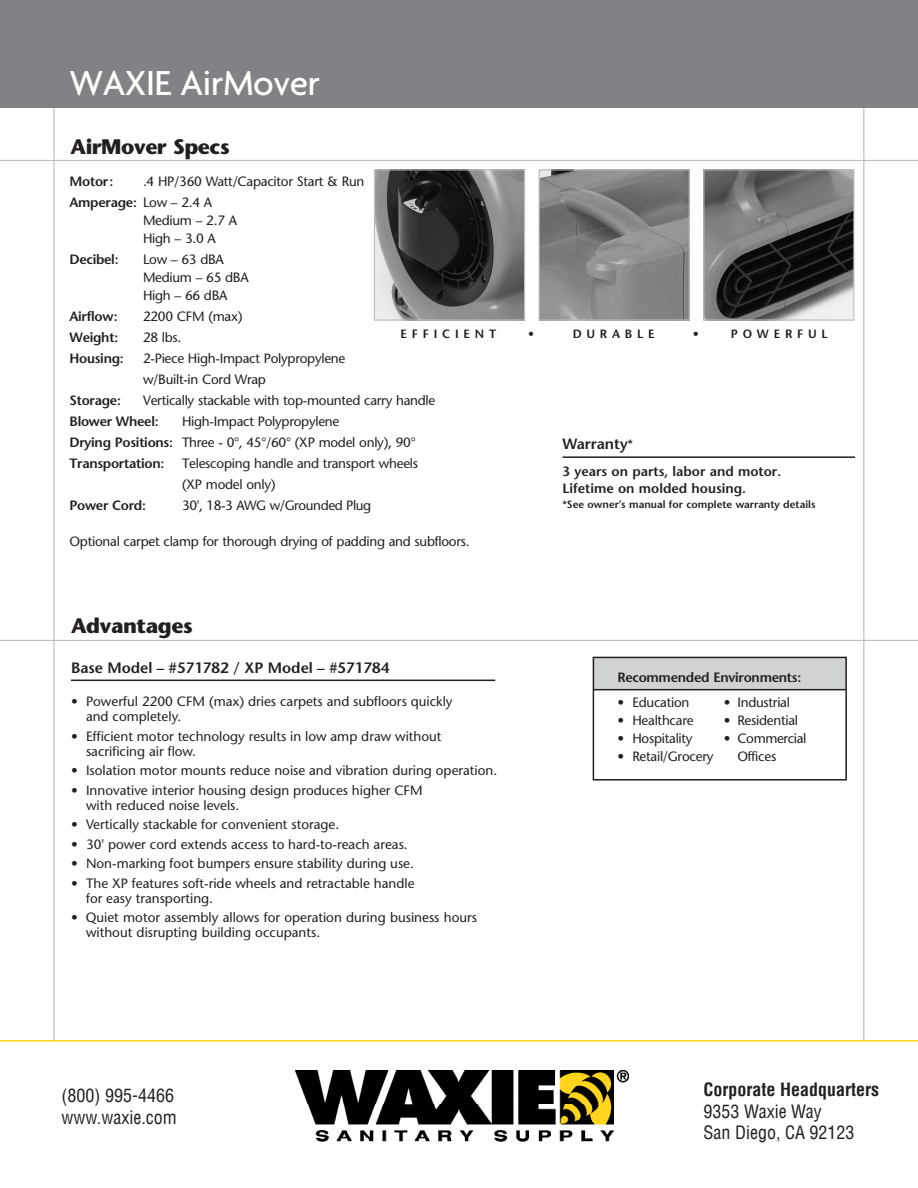
<style>
.page{position:relative;width:918px;height:1188px;background:#fff}
.page>*{position:absolute;margin:0;border:0;box-sizing:border-box;transform-origin:0 0}
.t1{font:500 37.5px "Agenda";letter-spacing:-.02em;color:#fff}
.t2{font:700 21px "Stone Sans";letter-spacing:-.02em;color:#231f20}
.t3{font:condensed 18px "Helvetica LT";color:#231f20}
.t4{font:700 condensed 18px "Helvetica LT";color:#231f20}
.Specs_Text{font:600 15px "Stone Sans";color:#231f20}
.Specs_Text-2{font:13.5px/15px "Stone Sans";color:#231f20}
.Specs_Text-3{font:13.5px/21px "Stone Sans";letter-spacing:-.02em;color:#231f20}
.Specs_Text-4{font:600 13.5px "Stone Sans";letter-spacing:-.02em;color:#231f20}
.Specs_Text-5{font:600 13.5px "Stone Sans";color:#231f20}
.Specs_Text-6{font:13.5px "Stone Sans";letter-spacing:-.03em;color:#231f20}
.Specs_Text-7{font:13.5px "Stone Sans";letter-spacing:-.025em;color:#231f20}
.Advantages_Text{font:600 12px "Stone Sans";letter-spacing:.4em;color:#231f20}
.t5{font:600 10.5px "Stone Sans";color:#231f20}
.s1{font-weight:400}
.s2{font-weight:600}
.s3{font-size:12px}
</style>
<div class="page">
<hr style="left:863px;top:41px;width:1px;height:999px;background:#bcbdc0">
<hr style="left:53px;top:54px;width:2px;height:988px;background:#bcbdc0">
<img style="left:541px;top:171px;width:147px;height:148px">
<div style="left:539px;top:169px;width:151px;height:152px;border:1px solid #bcbdc0"></div>
<img style="left:705px;top:171px;width:147px;height:148px">
<div style="left:703px;top:169px;width:151px;height:152px;border:1px solid #bcbdc0"></div>
<img style="left:376px;top:171px;width:147px;height:148px">
<div style="left:374px;top:169px;width:151px;height:152px;border:1px solid #bcbdc0"></div>
<hr style="left:0;top:160px;width:918px;height:1px;background:#bcbdc0">
<div style="left:0;top:0;width:918px;height:108px;background:#808285"></div>
<hr style="left:0;top:640px;width:918px;height:1px;background:#bcbdc0">
<hr style="left:562px;top:456px;width:293px;height:2px;background:#231f20">
<div style="left:593px;top:657px;width:253px;height:123px;background:#d1d2d4"></div>
<div style="left:594px;top:690px;width:251px;height:89px;background:#fff"></div>
<hr style="left:594px;top:689px;width:252px;height:1px;background:#231f20">
<div style="left:593px;top:657px;width:254px;height:124px;border:2px solid #231f20"></div>
<hr style="left:71px;top:680px;width:424px;height:1px;background:#231f20">
<img style="left:296px;top:1071px;width:333px;height:70px">
<hr style="left:0;top:1040px;width:918px;height:2px;background:#fed41d">
<p class="t1" style="left:70px;top:60px;width:252px">WAXIE AirMover</p>
<p class="t2" style="left:71px;top:134px;width:161px">AirMover Specs</p>
<p class="Specs_Text-4" style="left:70px;top:173px;width:45px">Motor:</p>
<p class="Specs_Text-3" style="left:143px;top:170px;width:223px">.4 HP/360 Watt/Capacitor Start &amp; Run</p>
<p class="Specs_Text-4" style="left:70px;top:194px;width:144px">Amperage: <span class="s1">Low – 2.4 A</span></p>
<p class="Specs_Text-2" style="left:143px;top:212px;width:96px">Medium – 2.7 A</p>
<p class="Specs_Text-2" style="left:143px;top:230px;width:74px">High – 3.0 A</p>
<p class="Specs_Text-4" style="left:70px;top:251px;width:51px">Decibel:</p>
<p class="Specs_Text-2" style="left:143px;top:251px;width:82px">Low – 63 dBA</p>
<p class="Specs_Text-3" style="left:143px;top:266px;width:107px">Medium – 65 dBA</p>
<p class="Specs_Text-3" style="left:143px;top:284px;width:86px">High – 66 dBA</p>
<p class="Specs_Text-4" style="left:70px;top:308px;width:50px">Airflow:</p>
<p class="Specs_Text-3" style="left:143px;top:305px;width:101px">2200 CFM (max)</p>
<p class="Specs_Text-4" style="left:70px;top:329px;width:50px">Weight:</p>
<p class="Specs_Text-2" style="left:143px;top:329px;width:40px">28 lbs.</p>
<p class="Specs_Text-4" style="left:70px;top:350px;width:56px">Housing:</p>
<p class="Specs_Text-3" style="left:143px;top:347px;width:204px">2-Piece High-Impact Polypropylene w/Built-in Cord Wrap</p>
<p class="Specs_Text-4" style="left:70px;top:392px;width:53px">Storage:</p>
<p class="Specs_Text-3" style="left:143px;top:389px;width:294px">Vertically stackable with top-mounted carry handle</p>
<p class="Specs_Text-4" style="left:70px;top:413px;width:91px">Blower Wheel:</p>
<p class="Specs_Text-3" style="left:182px;top:410px;width:159px">High-Impact Polypropylene</p>
<p class="Specs_Text-3" style="left:70px;top:431px;width:348px"><span class="s2">Drying Positions:</span> Three - 0°, 45°/60° (XP model only), 90°</p>
<p class="Specs_Text-4" style="left:70px;top:455px;width:96px">Transportation:</p>
<p class="Specs_Text-3" style="left:182px;top:452px;width:238px">Telescoping handle and transport wheels (XP model only)</p>
<p class="Specs_Text-4" style="left:70px;top:497px;width:78px">Power Cord:</p>
<p class="Specs_Text-6" style="left:182px;top:497px;width:191px">30', 18-3 AWG w/Grounded Plug</p>
<p class="Specs_Text-3" style="left:70px;top:530px;width:402px">Optional carpet clamp for thorough drying of padding and subfloors.</p>
<p class="Advantages_Text" style="left:401px;top:327px;width:97px">EFFICIENT</p>
<p class="Advantages_Text" style="left:528px;top:327px;width:7px">•</p>
<p class="Advantages_Text" style="left:573px;top:327px;width:84px">DURABLE</p>
<p class="Advantages_Text" style="left:693px;top:327px;width:7px">•</p>
<p class="Advantages_Text" style="left:731px;top:327px;width:98px">POWERFUL</p>
<p class="Specs_Text" style="left:562px;top:435px;width:72px">Warranty<span class="s3">*</span></p>
<p class="Specs_Text-5" style="left:562px;top:463px;width:220px">3 years on parts, labor and motor.</p>
<p class="Specs_Text-5" style="left:562px;top:480px;width:185px">Lifetime on molded housing.</p>
<p class="t5" style="left:562px;top:498px;width:254px">*See owner’s manual for complete warranty details</p>
<p class="t2" style="left:71px;top:613px;width:123px">Advantages</p>
<p class="Specs_Text" style="left:71px;top:659px;width:320px">Base Model – #571782 / XP Model – #571784</p>
<p class="Specs_Text-2" style="left:86px;top:694px;width:368px;text-indent:-15px">• Powerful 2200 CFM (max) dries carpets and subfloors quickly and completely.</p>
<p class="Specs_Text-2" style="left:86px;top:729px;width:357px;text-indent:-15px">• Efficient motor technology results in low amp draw without sacrificing air flow.</p>
<p class="Specs_Text-2" style="left:71px;top:763px;width:428px">• Isolation motor mounts reduce noise and vibration during operation.</p>
<p class="Specs_Text-2" style="left:86px;top:783px;width:338px;text-indent:-15px">• Innovative interior housing design produces higher CFM with reduced noise levels.</p>
<p class="Specs_Text-2" style="left:71px;top:817px;width:270px">• Vertically stackable for convenient storage.</p>
<p class="Specs_Text-2" style="left:71px;top:837px;width:338px">• 30' power cord extends access to hard-to-reach areas.</p>
<p class="Specs_Text-2" style="left:71px;top:856px;width:344px">• Non-marking foot bumpers ensure stability during use.</p>
<p class="Specs_Text-2" style="left:86px;top:876px;width:330px;text-indent:-15px">• The XP features soft-ride wheels and retractable handle for easy transporting.</p>
<p class="Specs_Text-2" style="left:86px;top:910px;width:393px;text-indent:-15px">• Quiet motor assembly allows for operation during business hours without disrupting building occupants.</p>
<p class="t3" style="left:62px;top:1084px;width:114px">(800) 995-4466</p>
<p class="t3" style="left:62px;top:1106px;width:117px">www.waxie.com</p>
<p class="Specs_Text-4" style="left:617px;top:669px;width:185px">Recommended Environments:</p>
<p class="Specs_Text-3" style="left:617px;top:692px;width:74px">• Education</p>
<p class="Specs_Text-3" style="left:724px;top:692px;width:68px">• Industrial</p>
<p class="Specs_Text-3" style="left:617px;top:710px;width:78px">• Healthcare</p>
<p class="Specs_Text-3" style="left:724px;top:710px;width:76px">• Residential</p>
<p class="Specs_Text-3" style="left:617px;top:728px;width:77px">• Hospitality</p>
<p class="Specs_Text-7" style="left:724px;top:731px;width:84px">• Commercial</p>
<p class="Specs_Text-3" style="left:617px;top:746px;width:98px">• Retail/Grocery</p>
<p class="Specs_Text-3" style="left:737px;top:746px;width:40px">Offices</p>
<p class="t4" style="left:704px;top:1078px;width:177px">Corporate Headquarters</p>
<p class="t3" style="left:704px;top:1100px;width:120px">9353 Waxie Way</p>
<p class="t3" style="left:704px;top:1122px;width:153px">San Diego, CA 92123</p>
</div>
